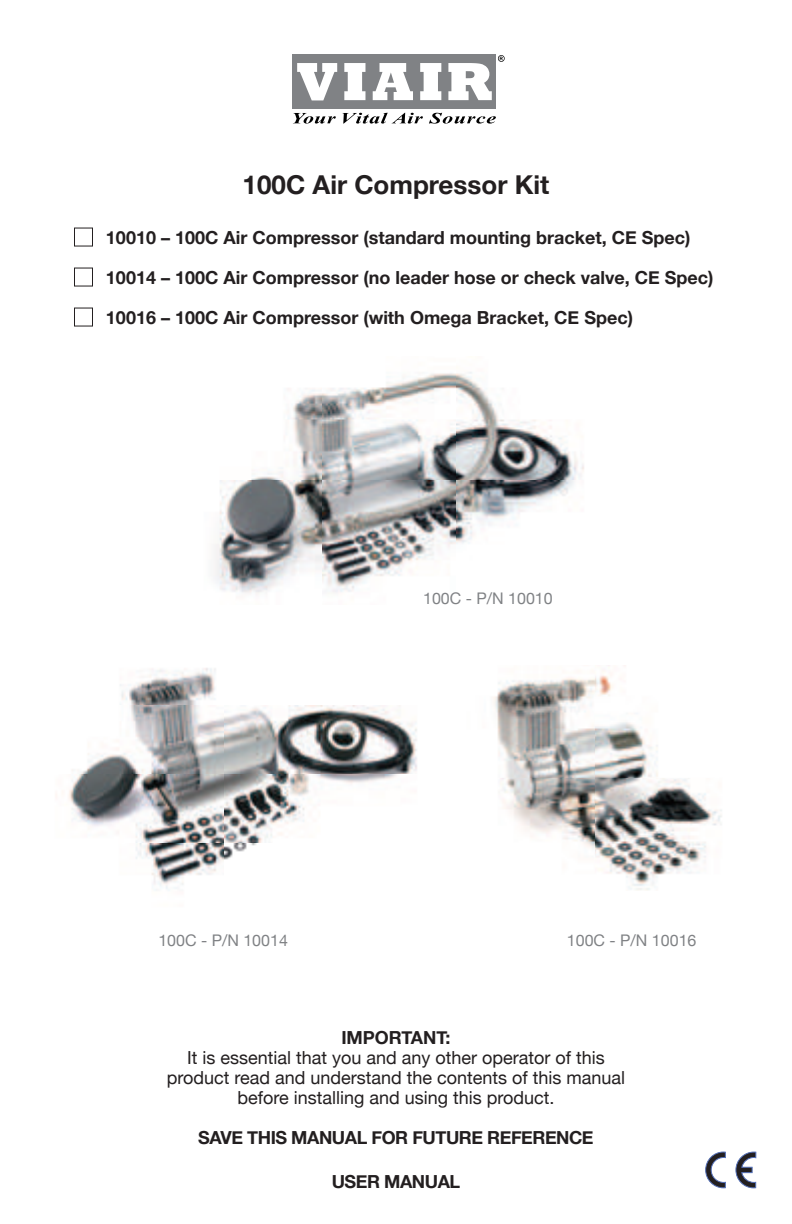
<style>
.page{position:relative;width:792px;height:1224px;background:#fff}
.page>*{position:absolute;margin:0;border:0;box-sizing:border-box;transform-origin:0 0}
.t1{font:700 26px "Helvetica Neue";color:#231f20}
.t2{font:700 18px "Helvetica Neue";color:#231f20}
.t3{font:18px/20px "Helvetica Neue";color:#231f20;text-align:center}
.t4{font:700 18px "Helvetica Neue";letter-spacing:-.025em;color:#231f20}
.t5{font:16px "Helvetica Neue";color:#808285}
</style>
<div class="page">
<div style="left:293px;top:55px;width:203px;height:54px;background:#808285"></div>
<svg style="left:297px;top:63px;width:40px;height:37px"></svg>
<svg style="left:344px;top:63px;width:21px;height:37px"></svg>
<svg style="left:373px;top:63px;width:40px;height:37px"></svg>
<svg style="left:420px;top:63px;width:21px;height:37px"></svg>
<svg style="left:448px;top:63px;width:44px;height:37px"></svg>
<svg style="left:293px;top:113px;width:43px;height:11px"></svg>
<svg style="left:342px;top:113px;width:81px;height:11px"></svg>
<svg style="left:429px;top:113px;width:67px;height:11px"></svg>
<svg style="left:498px;top:55px;width:7px;height:7px"></svg>
<svg style="left:74px;top:228px;width:19px;height:19px"></svg>
<svg style="left:74px;top:268px;width:19px;height:19px"></svg>
<svg style="left:74px;top:308px;width:19px;height:19px"></svg>
<img style="left:215px;top:372px;width:369px;height:222px">
<img style="left:56px;top:668px;width:361px;height:223px">
<svg style="left:736px;top:1152px;width:20px;height:36px"></svg>
<svg style="left:706px;top:1152px;width:19px;height:36px"></svg>
<img style="left:493px;top:665px;width:229px;height:225px">
<h1 class="t1" style="left:243px;top:164px;width:308px">100C Air Compressor Kit</h1>
<p class="t2" style="left:106px;top:223px;width:586px">10010 – 100C Air Compressor (standard mounting bracket, CE Spec)</p>
<p class="t2" style="left:106px;top:263px;width:609px">10014 – 100C Air Compressor (no leader hose or check valve, CE Spec)</p>
<p class="t2" style="left:106px;top:303px;width:529px">10016 – 100C Air Compressor (with Omega Bracket, CE Spec)</p>
<p class="t5" style="left:423px;top:587px;width:131px">100C - P/N 10010</p>
<p class="t5" style="left:158px;top:929px;width:131px">100C - P/N 10014</p>
<p class="t5" style="left:567px;top:929px;width:131px">100C - P/N 10016</p>
<p class="t2" style="left:341px;top:1023px;width:111px">IMPORTANT:</p>
<p class="t3" style="left:167px;top:1048px;width:460px">It is essential that you and any other operator of this product read and understand the contents of this manual before installing and using this product.</p>
<p class="t4" style="left:198px;top:1123px;width:397px">SAVE THIS MANUAL FOR FUTURE REFERENCE</p>
<p class="t4" style="left:332px;top:1167px;width:130px">USER MANUAL</p>
</div>
